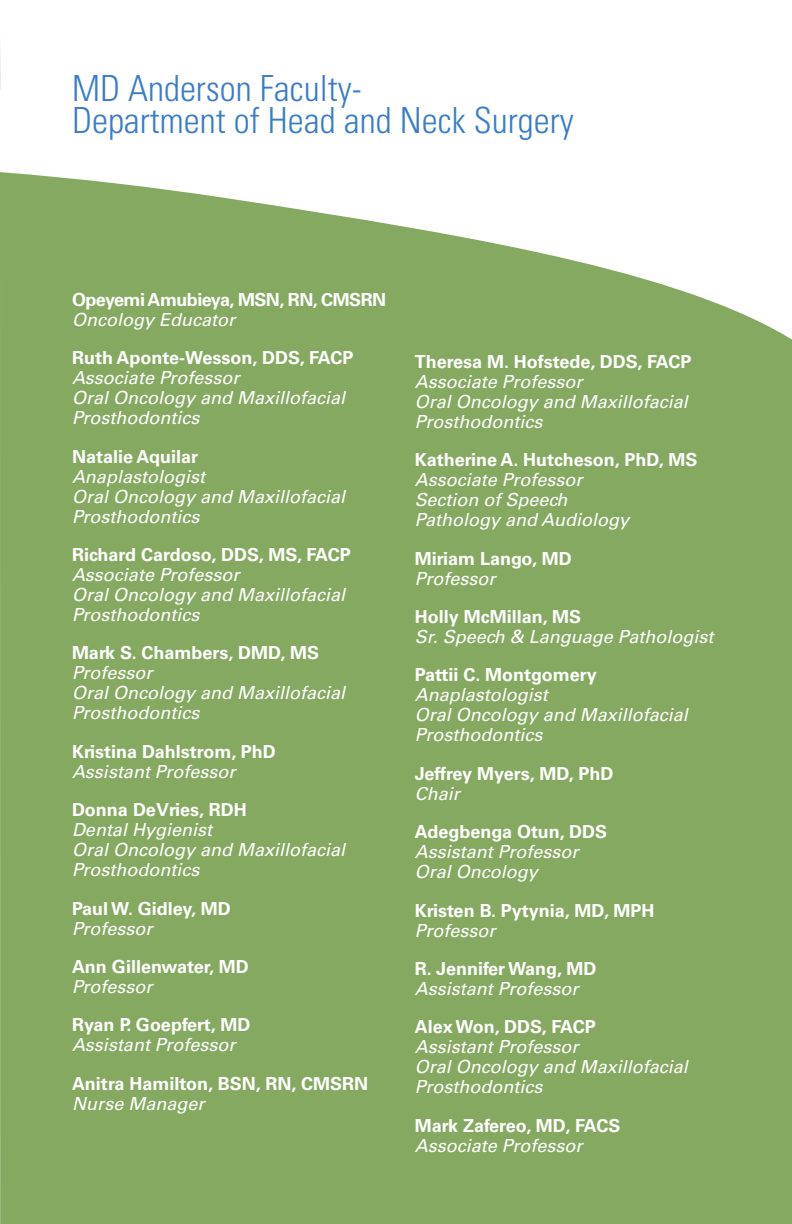
<style>
.page{position:relative;width:792px;height:1224px;background:#fff}
.page>*{position:absolute;margin:0;border:0;box-sizing:border-box;transform-origin:0 0}
.t1{font:300 condensed 36px/32px "Univers";color:#397cc9}
.t2{font:italic 18px/20px "Univers";color:#fff}
.t3{font:700 18px "Univers";color:#fff}
.t4{font:700 18px "Univers";letter-spacing:-.03em;color:#fff}
</style>
<div class="page">
<div style="left:0;top:172px;width:792px;height:1052px;background:#86a962"></div>
<svg style="left:0;top:45px;width:1px;height:45px"></svg>
<h1 class="t1" style="left:72px;top:72px;width:503px">MD Anderson Faculty-<br>Department of Head and Neck Surgery</h1>
<p class="t4" style="left:72px;top:289px;width:316px">Opeyemi Amubieya, MSN, RN, CMSRN</p>
<p class="t2" style="left:72px;top:310px;width:165px">Oncology Educator</p>
<p class="t3" style="left:72px;top:347px;width:283px">Ruth Aponte-Wesson, DDS, FACP</p>
<p class="t2" style="left:72px;top:368px;width:275px">Associate Professor<br>Oral Oncology and Maxillofacial<br>Prosthodontics</p>
<p class="t3" style="left:72px;top:446px;width:128px">Natalie Aquilar</p>
<p class="t2" style="left:72px;top:466px;width:275px">Anaplastologist<br>Oral Oncology and Maxillofacial<br>Prosthodontics</p>
<p class="t3" style="left:72px;top:544px;width:280px">Richard Cardoso, DDS, MS, FACP</p>
<p class="t2" style="left:72px;top:565px;width:275px">Associate Professor<br>Oral Oncology and Maxillofacial<br>Prosthodontics</p>
<p class="t3" style="left:72px;top:643px;width:249px">Mark S. Chambers, DMD, MS</p>
<p class="t2" style="left:72px;top:663px;width:275px">Professor<br>Oral Oncology and Maxillofacial<br>Prosthodontics</p>
<p class="t3" style="left:72px;top:741px;width:205px">Kristina Dahlstrom, PhD</p>
<p class="t2" style="left:72px;top:762px;width:165px">Assistant Professor</p>
<p class="t3" style="left:72px;top:799px;width:176px">Donna DeVries, RDH</p>
<p class="t2" style="left:72px;top:820px;width:275px">Dental Hygienist<br>Oral Oncology and Maxillofacial<br>Prosthodontics</p>
<p class="t3" style="left:72px;top:898px;width:160px">Paul W. Gidley, MD</p>
<p class="t2" style="left:72px;top:918px;width:82px">Professor</p>
<p class="t3" style="left:72px;top:956px;width:178px">Ann Gillenwater, MD</p>
<p class="t2" style="left:72px;top:977px;width:82px">Professor</p>
<p class="t3" style="left:72px;top:1015px;width:180px">Ryan P. Goepfert, MD</p>
<p class="t2" style="left:72px;top:1035px;width:165px">Assistant Professor</p>
<p class="t3" style="left:72px;top:1073px;width:298px">Anitra Hamilton, BSN, RN, CMSRN</p>
<p class="t2" style="left:72px;top:1094px;width:134px">Nurse Manager</p>
<p class="t3" style="left:415px;top:351px;width:278px">Theresa M. Hofstede, DDS, FACP</p>
<p class="t2" style="left:415px;top:372px;width:275px">Associate Professor<br>Oral Oncology and Maxillofacial<br>Prosthodontics</p>
<p class="t3" style="left:415px;top:449px;width:284px">Katherine A. Hutcheson, PhD, MS</p>
<p class="t2" style="left:415px;top:470px;width:216px">Associate Professor<br>Section of Speech<br>Pathology and Audiology</p>
<p class="t3" style="left:415px;top:548px;width:159px">Miriam Lango, MD</p>
<p class="t2" style="left:415px;top:568px;width:82px">Professor</p>
<p class="t3" style="left:415px;top:606px;width:168px">Holly McMillan, MS</p>
<p class="t2" style="left:415px;top:627px;width:300px">Sr. Speech &amp; Language Pathologist</p>
<p class="t3" style="left:415px;top:665px;width:184px">Pattii C. Montgomery</p>
<p class="t2" style="left:415px;top:685px;width:275px">Anaplastologist<br>Oral Oncology and Maxillofacial<br>Prosthodontics</p>
<p class="t3" style="left:415px;top:763px;width:200px">Jeffrey Myers, MD, PhD</p>
<p class="t2" style="left:415px;top:784px;width:47px">Chair</p>
<p class="t3" style="left:415px;top:821px;width:194px">Adegbenga Otun, DDS</p>
<p class="t2" style="left:415px;top:842px;width:165px">Assistant Professor<br>Oral Oncology</p>
<p class="t3" style="left:415px;top:900px;width:241px">Kristen B. Pytynia, MD, MPH</p>
<p class="t2" style="left:415px;top:920px;width:82px">Professor</p>
<p class="t3" style="left:415px;top:958px;width:183px">R. Jennifer Wang, MD</p>
<p class="t2" style="left:415px;top:979px;width:165px">Assistant Professor</p>
<p class="t3" style="left:415px;top:1017px;width:183px">Alex Won, DDS, FACP</p>
<p class="t2" style="left:415px;top:1037px;width:275px">Assistant Professor<br>Oral Oncology and Maxillofacial<br>Prosthodontics</p>
<p class="t3" style="left:415px;top:1115px;width:207px">Mark Zafereo, MD, FACS</p>
<p class="t2" style="left:415px;top:1136px;width:169px">Associate Professor</p>
</div>
